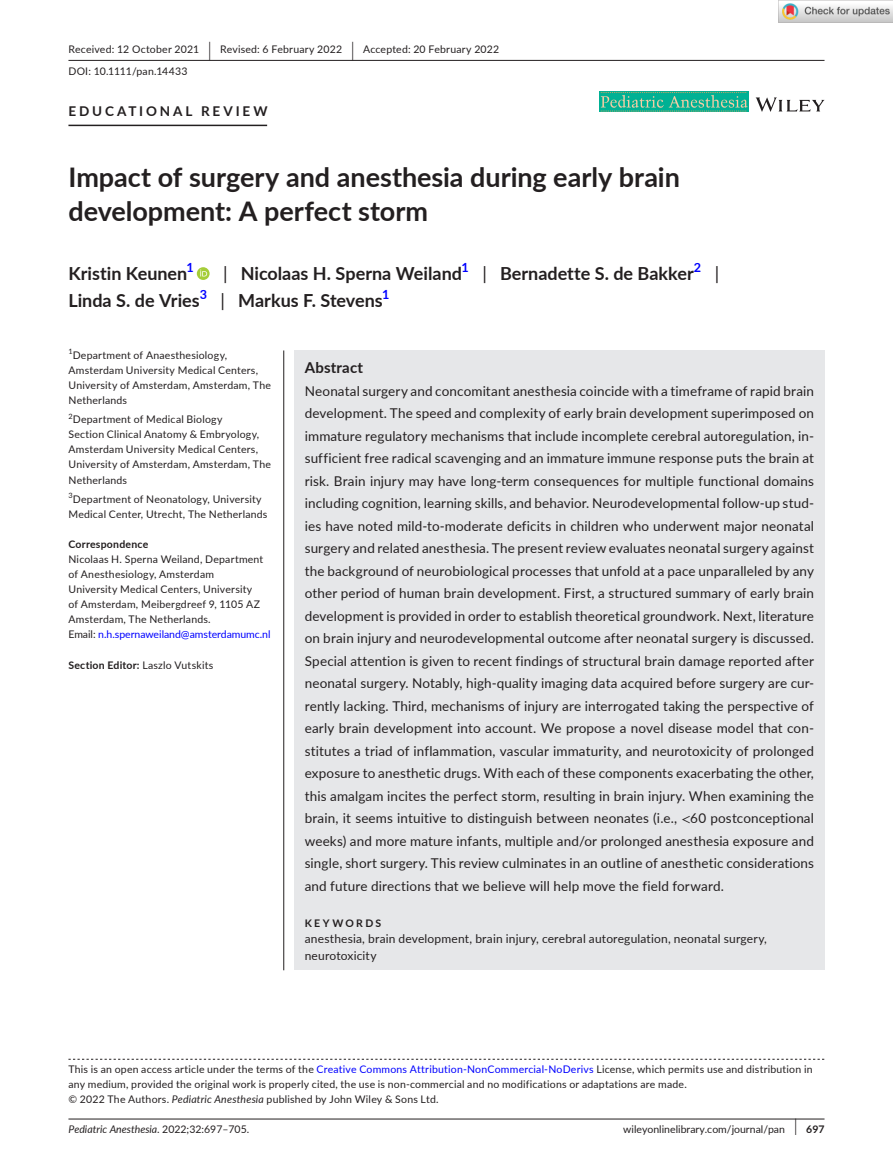
<style>
.page{position:relative;width:893px;height:1174px;background:#fff}
.page>*{position:absolute;margin:0;border:0;box-sizing:border-box;transform-origin:0 0}
.t1{font:700 27px/34.5px "Lato";color:#231f20}
.t2{font:700 18px "Lato";color:#231f20}
.t3{font:18px "Lato";color:#231f20}
.t4{font:700 15px "Lato";letter-spacing:.015em;color:#231f20}
.t5{font:13.5px/22.5px "Lato";letter-spacing:.01em;color:#231f20;text-align:justify}
.t6{font:700 13.5px "Lato";letter-spacing:.215em;color:#231f20}
.t7{font:700 12.6px "Lato";color:#00f}
.t8{font:12px/16.5px "Lato";letter-spacing:.015em;color:#231f20}
.t9{font:10.5px/15px "Lato";letter-spacing:.02em;color:#231f20}
.t10{font:700 10.5px "Lato";letter-spacing:.02em;color:#231f20}
.t11{font:10.5px "Lato";color:#231f20}
.t12{font:italic 10.5px "Lato";color:#231f20}
.t13{font:700 10.5px "Lato";letter-spacing:.22em;color:#231f20}
.t14{font:7.35px "Lato";color:#231f20}
.s1{font-size:19.65px}
.s2{font-weight:400}
.s3{color:#00f}
.s4{font-family:"STIX"}
.s5{font-style:italic}
.s6{font-style:normal}
.s7{font-size:17.4px}
.s8{font-weight:700}
</style>
<div class="page">
<hr style="left:68px;top:1118px;width:756px;height:1px;background:#231f20">
<svg style="left:756px;top:97px;width:68px;height:15px"></svg>
<img style="left:599px;top:92px;width:149px;height:20px">
<hr style="left:68px;top:60px;width:756px;height:1px;background:#231f20">
<hr style="left:68px;top:125px;width:199px;height:1px;background:#231f20">
<svg style="left:197px;top:267px;width:13px;height:13px"></svg>
<svg style="left:200px;top:269px;width:7px;height:7px"></svg>
<svg style="left:68px;top:1058px;width:756px;height:1px"></svg>
<div style="left:294px;top:350px;width:530px;height:620px;background:#e6e7e9"></div>
<hr style="left:283px;top:350px;width:1px;height:620px;background:#231f20">
<img style="left:779px;top:0;width:114px;height:23px">
<p class="t9" style="left:68px;top:38px;width:432px;line-height:21.8px">Received: 12 October 2021 <span class="s1">|</span> Revised: 6 February 2022 <span class="s1">|</span> Accepted: 20 February 2022<br>DOI: 10.1111/pan.14433</p>
<p class="t6" style="left:68px;top:101px;width:201px">EDUCATIONAL REVIEW</p>
<h1 class="t1" style="left:68px;top:159px;width:613px">Impact of surgery and anesthesia during early brain development: A perfect storm</h1>
<h2 class="t2" style="left:68px;top:260px;width:120px">Kristin Keunen</h2>
<p class="t7" style="left:187px;top:258px;width:9px">1</p>
<h2 class="t2" style="left:223px;top:260px;width:240px"><span class="s2">|</span> Nicolaas H. Sperna Weiland</h2>
<p class="t7" style="left:462px;top:258px;width:9px">1</p>
<h2 class="t2" style="left:482px;top:260px;width:213px"><span class="s2">|</span> Bernadette S. de Bakker</h2>
<p class="t7" style="left:694px;top:258px;width:9px">2</p>
<h2 class="t3" style="left:715px;top:260px;width:6px">|</h2>
<h2 class="t2" style="left:68px;top:287px;width:133px">Linda S. de Vries</h2>
<p class="t7" style="left:200px;top:285px;width:9px">3</p>
<h2 class="t2" style="left:221px;top:287px;width:164px"><span class="s2">|</span> Markus F. Stevens</h2>
<p class="t7" style="left:382px;top:285px;width:9px">1</p>
<p class="t14" style="left:68px;top:346px;width:6px">1</p>
<p class="t9" style="left:68px;top:347px;width:204px;text-indent:4px">Department of Anaesthesiology,<br>Amsterdam University Medical Centers,<br>University of Amsterdam, Amsterdam, The<br>Netherlands</p>
<p class="t9" style="left:68px;top:412px;width:204px"><sup>2</sup>Department of Medical Biology<br>Section Clinical Anatomy &amp; Embryology, Amsterdam University Medical Centers, University of Amsterdam, Amsterdam, The Netherlands</p>
<p class="t9" style="left:68px;top:491px;width:201px"><sup>3</sup>Department of Neonatology, University<br>Medical Center, Utrecht, The Netherlands</p>
<p class="t10" style="left:68px;top:536px;width:81px">Correspondence</p>
<p class="t9" style="left:68px;top:551px;width:204px">Nicolaas H. Sperna Weiland, Department of Anesthesiology, Amsterdam<br>University Medical Centers, University<br>of Amsterdam, Meibergdreef 9, 1105 AZ Amsterdam, The Netherlands.<br>Email: <span class="s3">n.h.spernaweiland@amsterdamumc.nl</span></p>
<p class="t10" style="left:68px;top:657px;width:147px">Section Editor: <span class="s2">Laszlo Vutskits</span></p>
<p class="t4" style="left:305px;top:356px;width:60px">Abstract</p>
<p class="t5" style="left:305px;top:379px;width:511px">Neonatal surgery and concomitant anesthesia coincide with a timeframe of rapid brain development. The speed and complexity of early brain development superimposed on immature regulatory mechanisms that include incomplete cerebral autoregulation, in&shy;sufficient free radical scavenging and an immature immune response puts the brain at risk. Brain injury may have long-term consequences for multiple functional domains including cognition, learning skills, and behavior. Neurodevelopmental follow-up stud&shy;ies have noted mild-to-moderate deficits in children who underwent major neonatal surgery and related anesthesia. The present review evaluates neonatal surgery against the background of neurobiological processes that unfold at a pace unparalleled by any other period of human brain development. First, a structured summary of early brain development is provided in order to establish theoretical groundwork. Next, literature on brain injury and neurodevelopmental outcome after neonatal surgery is discussed.<br>Special attention is given to recent findings of structural brain damage reported after neonatal surgery. Notably, high-quality imaging data acquired before surgery are cur&shy;rently lacking. Third, mechanisms of injury are interrogated taking the perspective of early brain development into account. We propose a novel disease model that con&shy;stitutes a triad of inflammation, vascular immaturity, and neurotoxicity of prolonged exposure to anesthetic drugs. With each of these components exacerbating the other, this amalgam incites the perfect storm, resulting in brain injury. When examining the brain, it seems intuitive to distinguish between neonates (i.e., <span class="s4">&lt;</span>60 postconceptional weeks) and more mature infants, multiple and/or prolonged anesthesia exposure and single, short surgery. This review culminates in an outline of anesthetic considerations and future directions that we believe will help move the field forward.</p>
<p class="t13" style="left:305px;top:915px;width:78px">KEYWORDS</p>
<p class="t8" style="left:305px;top:930px;width:463px">anesthesia, brain development, brain injury, cerebral autoregulation, neonatal surgery, neurotoxicity</p>
<p class="t9" style="left:68px;top:1061px;width:746px">This is an open access article under the terms of the <span class="s3">Creative Commons Attribution-NonCommercial-NoDerivs</span> License, which permits use and distribution in any medium, provided the original work is properly cited, the use is non-commercial and no modifications or adaptations are made.<br>© 2022 The Authors. <span class="s5">Pediatric Anesthesia</span> published by John Wiley &amp; Sons Ltd.</p>
<p class="t12" style="left:68px;top:1121px;width:182px">Pediatric Anesthesia. <span class="s6">2022;32:697–705.</span></p>
<p class="t11" style="left:623px;top:1121px;width:203px">wileyonlinelibrary.com/journal/pan <span class="s7">|</span> <span class="s8">697</span></p>
</div>
